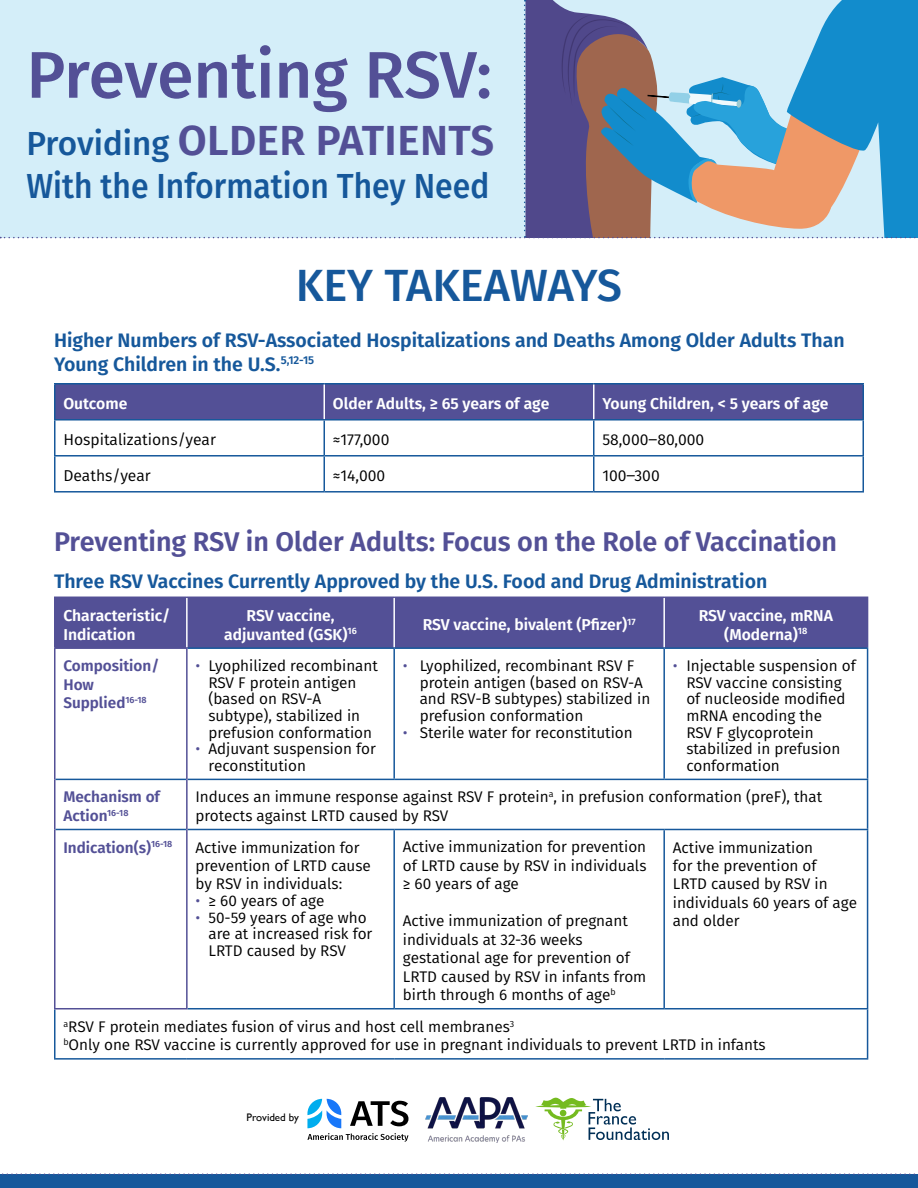
<style>
.page{position:relative;width:918px;height:1188px;background:#fff}
.page>*{position:absolute;margin:0;border:0;box-sizing:border-box;transform-origin:0 0}
.t1{font:500 66px "Fira Sans";letter-spacing:-.005em;color:#535096}
.t2{font:500 45.15px "Fira Sans";color:#16589b}
.t3{font:600 42px "Fira Sans";letter-spacing:.01em;color:#535096}
.t4{font:500 34.8px "Fira Sans";color:#16589b;scale:.92 1}
.t5{font:600 27px "Fira Sans";color:#535096}
.t6{font:600 19.5px/24px "Fira Sans";color:#16589b}
.t7{font:600 15.75px/18.9px "Fira Sans";color:#fff;text-align:center}
.t8{font:15.75px "Fira Sans";color:#000}
.t9{font:15.3px/16.6px "Fira Sans";color:#000}
.t10{font:600 15.3px/18.5px "Fira Sans";color:#535096}
.t11{font:10.95px "Gill Sans";color:#000}
.s1{font-weight:500;font-size:33.3px;color:#16589b}
.s2{color:#535096}
</style>
<div class="page">
<svg style="left:307px;top:1099px;width:101px;height:43px"></svg>
<svg style="left:535px;top:1098px;width:134px;height:43px"></svg>
<img style="left:426px;top:1098px;width:101px;height:44px">
<svg style="left:0;top:0;width:918px;height:238px;background:#b5cad9"></svg>
<div style="left:0;top:1174px;width:918px;height:14px;background:#16589b"></div>
<svg style="left:2px;top:1173px;width:913px;height:2px"></svg>
<div style="left:56px;top:385px;width:806px;height:34px;background:#535096"></div>
<hr style="left:54px;top:383px;width:270px;height:2px;background:#16589b">
<hr style="left:54px;top:385px;width:2px;height:34px;background:#16589b">
<hr style="left:324px;top:383px;width:270px;height:2px;background:#16589b">
<hr style="left:594px;top:383px;width:270px;height:2px;background:#16589b">
<hr style="left:862px;top:385px;width:2px;height:34px;background:#16589b">
<hr style="left:54px;top:419px;width:270px;height:2px;background:#16589b">
<hr style="left:54px;top:421px;width:2px;height:34px;background:#16589b">
<hr style="left:324px;top:419px;width:270px;height:2px;background:#16589b">
<hr style="left:324px;top:421px;width:1px;height:34px;background:#16589b">
<hr style="left:594px;top:419px;width:270px;height:2px;background:#16589b">
<hr style="left:593px;top:421px;width:1px;height:34px;background:#16589b">
<hr style="left:862px;top:421px;width:2px;height:34px;background:#16589b">
<hr style="left:54px;top:455px;width:270px;height:2px;background:#16589b">
<hr style="left:54px;top:457px;width:2px;height:34px;background:#16589b">
<hr style="left:324px;top:455px;width:270px;height:2px;background:#16589b">
<hr style="left:324px;top:457px;width:1px;height:34px;background:#16589b">
<hr style="left:594px;top:455px;width:270px;height:2px;background:#16589b">
<hr style="left:593px;top:457px;width:1px;height:34px;background:#16589b">
<hr style="left:862px;top:457px;width:2px;height:34px;background:#16589b">
<hr style="left:54px;top:491px;width:270px;height:2px;background:#16589b">
<hr style="left:324px;top:491px;width:270px;height:2px;background:#16589b">
<hr style="left:594px;top:491px;width:270px;height:2px;background:#16589b">
<hr style="left:324px;top:385px;width:1px;height:34px;background:#fff">
<hr style="left:593px;top:385px;width:1px;height:34px;background:#fff">
<div style="left:56px;top:598px;width:811px;height:49px;background:#535096"></div>
<hr style="left:54px;top:597px;width:133px;height:1px;background:#535096">
<hr style="left:54px;top:598px;width:2px;height:49px;background:#535096">
<hr style="left:187px;top:597px;width:207px;height:1px;background:#535096">
<hr style="left:394px;top:597px;width:270px;height:1px;background:#535096">
<hr style="left:664px;top:597px;width:204px;height:1px;background:#535096">
<hr style="left:867px;top:598px;width:1px;height:49px;background:#535096">
<hr style="left:186px;top:598px;width:2px;height:49px;background:#fff">
<hr style="left:393px;top:598px;width:2px;height:49px;background:#fff">
<hr style="left:663px;top:598px;width:2px;height:49px;background:#fff">
<hr style="left:188px;top:647px;width:206px;height:2px;background:#16589b">
<hr style="left:394px;top:647px;width:270px;height:2px;background:#16589b">
<hr style="left:393px;top:649px;width:2px;height:130px;background:#16589b">
<hr style="left:664px;top:647px;width:204px;height:2px;background:#16589b">
<hr style="left:663px;top:649px;width:2px;height:130px;background:#16589b">
<hr style="left:867px;top:649px;width:1px;height:130px;background:#16589b">
<hr style="left:56px;top:779px;width:130px;height:1px;background:#16589b">
<hr style="left:188px;top:779px;width:206px;height:1px;background:#16589b">
<hr style="left:394px;top:779px;width:270px;height:1px;background:#16589b">
<hr style="left:664px;top:779px;width:204px;height:1px;background:#16589b">
<hr style="left:867px;top:780px;width:1px;height:49px;background:#16589b">
<hr style="left:56px;top:829px;width:130px;height:1px;background:#16589b">
<hr style="left:188px;top:829px;width:206px;height:1px;background:#16589b">
<hr style="left:394px;top:829px;width:270px;height:1px;background:#16589b">
<hr style="left:393px;top:830px;width:2px;height:178px;background:#16589b">
<hr style="left:664px;top:829px;width:204px;height:1px;background:#16589b">
<hr style="left:663px;top:830px;width:2px;height:178px;background:#16589b">
<hr style="left:867px;top:830px;width:1px;height:178px;background:#16589b">
<hr style="left:54px;top:1009px;width:2px;height:49px;background:#16589b">
<hr style="left:188px;top:1008px;width:206px;height:1px;background:#16589b">
<hr style="left:394px;top:1008px;width:270px;height:1px;background:#16589b">
<hr style="left:664px;top:1008px;width:204px;height:1px;background:#16589b">
<hr style="left:867px;top:1009px;width:1px;height:49px;background:#16589b">
<hr style="left:54px;top:1058px;width:133px;height:2px;background:#16589b">
<hr style="left:187px;top:1058px;width:207px;height:2px;background:#16589b">
<hr style="left:394px;top:1058px;width:270px;height:2px;background:#16589b">
<hr style="left:664px;top:1058px;width:204px;height:2px;background:#16589b">
<hr style="left:54px;top:647px;width:134px;height:2px;background:#535096">
<hr style="left:54px;top:649px;width:2px;height:130px;background:#535096">
<hr style="left:186px;top:649px;width:2px;height:130px;background:#535096">
<hr style="left:54px;top:779px;width:2px;height:50px;background:#535096">
<hr style="left:186px;top:779px;width:2px;height:50px;background:#535096">
<hr style="left:54px;top:829px;width:2px;height:179px;background:#535096">
<hr style="left:186px;top:829px;width:2px;height:179px;background:#535096">
<hr style="left:54px;top:1008px;width:134px;height:1px;background:#535096">
<h1 class="t1" style="left:26px;top:22px;width:467px">Preventing RSV:</h1>
<h3 class="t3" style="left:26px;top:106px;width:469px"><span class="s1">Providing</span> OLDER PATIENTS</h3>
<h3 class="t4" style="left:26px;top:158px;width:505px">With the Information They Need</h3>
<h2 class="t2" style="left:296px;top:249px;width:328px">KEY TAKEAWAYS</h2>
<p class="t6" style="left:54px;top:327px;width:792px">Higher Numbers of RSV-Associated Hospitalizations and Deaths Among Older Adults Than<br>Young Children in the U.S.<sup>5,12-15</sup></p>
<p class="t7" style="left:63px;top:393px;width:66px">Outcome</p>
<p class="t7" style="left:333px;top:393px;width:218px">Older Adults, ≥ 65 years of age</p>
<p class="t7" style="left:602px;top:393px;width:228px">Young Children, &lt; 5 years of age</p>
<p class="t8" style="left:63px;top:428px;width:154px">Hospitalizations/year</p>
<p class="t8" style="left:333px;top:428px;width:58px">≈177,000</p>
<p class="t8" style="left:602px;top:428px;width:103px">58,000‒80,000</p>
<p class="t8" style="left:63px;top:464px;width:89px">Deaths/year</p>
<p class="t8" style="left:333px;top:464px;width:54px">≈14,000</p>
<p class="t8" style="left:602px;top:464px;width:59px">100‒300</p>
<h3 class="t5" style="left:54px;top:520px;width:785px">Preventing RSV in Older Adults: Focus on the Role of Vaccination</h3>
<p class="t6" style="left:54px;top:568px;width:715px">Three RSV Vaccines Currently Approved by the U.S. Food and Drug Administration</p>
<p class="t7" style="left:63px;top:605px;width:109px;text-align:left">Characteristic/<br>Indication</p>
<p class="t7" style="left:224px;top:605px;width:134px">RSV vaccine, adjuvanted (GSK)<sup>16</sup></p>
<p class="t7" style="left:423px;top:614px;width:214px">RSV vaccine, bivalent (Pfizer)<sup>17</sup></p>
<p class="t7" style="left:699px;top:605px;width:136px">RSV vaccine, mRNA (Moderna)<sup>18</sup></p>
<p class="t10" style="left:63px;top:656px;width:98px">Composition/<br>How<br>Supplied<sup>16-18</sup></p>
<p class="t9" style="left:208px;top:657px;width:171px;text-indent:-13px"><span class="s2">•</span> Lyophilized recombinant<br>RSV F protein antigen (based on RSV-A subtype), stabilized in prefusion conformation</p>
<p class="t9" style="left:208px;top:740px;width:169px;text-indent:-13px"><span class="s2">•</span> Adjuvant suspension for reconstitution</p>
<p class="t9" style="left:686px;top:657px;width:171px;text-indent:-13px"><span class="s2">•</span> Injectable suspension of<br>RSV vaccine consisting of nucleoside modified mRNA encoding the<br>RSV F glycoprotein stabilized in prefusion conformation</p>
<p class="t9" style="left:420px;top:657px;width:232px;text-indent:-17px"><span class="s2">•</span> Lyophilized, recombinant RSV F protein antigen (based on RSV-A and RSV-B subtypes) stabilized in prefusion conformation</p>
<p class="t9" style="left:403px;top:724px;width:231px"><span class="s2">•</span> Sterile water for reconstitution</p>
<p class="t10" style="left:63px;top:787px;width:98px">Mechanism of<br>Action<sup>16-18</sup></p>
<p class="t9" style="left:195px;top:787px;width:628px;line-height:18.5px">Induces an immune response against RSV F protein<sup>a</sup>, in prefusion conformation (preF), that protects against LRTD caused by RSV</p>
<p class="t10" style="left:63px;top:837px;width:110px">Indication(s)<sup>16-18</sup></p>
<p class="t9" style="left:195px;top:838px;width:177px;line-height:18.5px">Active immunization for prevention of LRTD cause by RSV in individuals:</p>
<p class="t9" style="left:195px;top:892px;width:131px"><span class="s2">•</span> ≥ 60 years of age</p>
<p class="t9" style="left:208px;top:909px;width:166px;text-indent:-13px"><span class="s2">•</span> 50-59 years of age who are at increased risk for<br>LRTD caused by RSV</p>
<p class="t9" style="left:403px;top:838px;width:245px;line-height:18.5px;text-align:justify">Active immunization for prevention of LRTD cause by RSV in individuals ≥ 60 years of age</p>
<p class="t9" style="left:403px;top:911px;width:245px;line-height:18.5px">Active immunization of pregnant individuals at 32-36 weeks gestational age for prevention of<br>LRTD caused by RSV in infants from birth through 6 months of age<sup>b</sup></p>
<p class="t9" style="left:673px;top:838px;width:186px;line-height:18.5px">Active immunization<br>for the prevention of<br>LRTD caused by RSV in individuals 60 years of age and older</p>
<p class="t9" style="left:63px;top:1017px;width:704px;line-height:18.5px"><sup>a</sup>RSV F protein mediates fusion of virus and host cell membranes<sup>3<br>b</sup>Only one RSV vaccine is currently approved for use in pregnant individuals to prevent LRTD in infants</p>
<p class="t11" style="left:247px;top:1111px;width:54px">Provided by</p>
</div>
